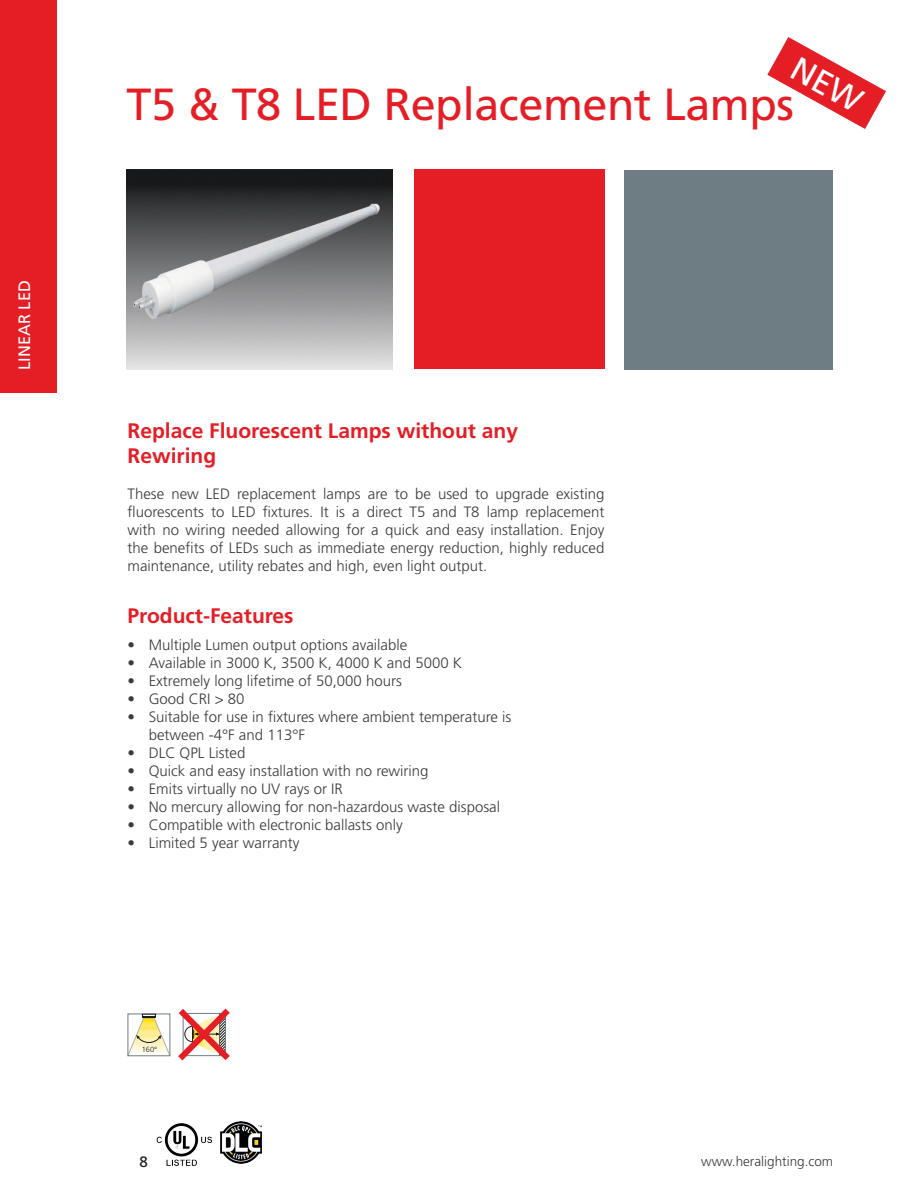
<style>
.page{position:relative;width:918px;height:1188px;background:#fff}
.page>*{position:absolute;margin:0;border:0;box-sizing:border-box;transform-origin:0 0}
.t1{font:45px "Frutiger";letter-spacing:-.01em;color:#e51e26}
.Überschrift{font:700 21px/25.2px "Frutiger";color:#e51e26}
.t2{font:16.5px "Frutiger";color:#fff}
.Text{font:300 15px/18px "Frutiger";color:#3a3a3a;text-align:justify}
.t3{font:15px "Frutiger";color:#1b1a1a}
.E-Mail{font:300 13.5px "Frutiger";color:#3a3a3a}
.t4{font:300 7.5px "Frutiger";color:#1b1a1a}
</style>
<div class="page">
<svg style="left:128px;top:1008px;width:102px;height:53px"></svg>
<div style="left:414px;top:169px;width:190px;height:200px;background:#e51e26"></div>
<img style="left:156px;top:1123px;width:57px;height:43px">
<img style="left:126px;top:170px;width:266px;height:200px">
<div style="left:625px;top:171px;width:208px;height:199px;background:#6e7c83"></div>
<img style="left:220px;top:1122px;width:42px;height:41px">
<div style="left:0;top:0;width:56px;height:392px;background:#e51e26"></div>
<svg style="left:767px;top:37px;width:119px;height:92px"></svg>
<p class="t2" style="left:15px;top:370px;width:91px;rotate:-90deg">LINEAR LED</p>
<p class="t1" style="left:126px;top:78px;width:669px">T5 &amp; T8 LED Replacement Lamps</p>
<p class="Überschrift" style="left:128px;top:418px;width:392px">Replace Fluorescent Lamps without any<br>Rewiring</p>
<p class="Text" style="left:128px;top:485px;width:478px">These new LED replacement lamps are to be used to upgrade existing fluorescents to LED fixtures. It is a direct T5 and T8 lamp replacement with no wiring needed allowing for a quick and easy installation. Enjoy the benefits of LEDs such as immediate energy reduction, highly reduced maintenance, utility rebates and high, even light output.</p>
<p class="Überschrift" style="left:128px;top:603px;width:168px">Product-Features</p>
<p class="Text" style="left:128px;top:636px;width:281px">• Multiple Lumen output options available</p>
<p class="Text" style="left:128px;top:654px;width:336px">• Available in 3000 K, 3500 K, 4000 K and 5000 K</p>
<p class="Text" style="left:128px;top:672px;width:276px">• Extremely long lifetime of 50,000 hours</p>
<p class="Text" style="left:128px;top:690px;width:118px">• Good CRI &gt; 80</p>
<p class="Text" style="left:128px;top:708px;width:385px">• Suitable for use in fixtures where ambient temperature is</p>
<p class="Text" style="left:149px;top:726px;width:158px">between -4°F and 113°F</p>
<p class="Text" style="left:128px;top:744px;width:119px">• DLC QPL Listed</p>
<p class="Text" style="left:128px;top:762px;width:303px">• Quick and easy installation with no rewiring</p>
<p class="Text" style="left:128px;top:780px;width:217px">• Emits virtually no UV rays or IR</p>
<p class="Text" style="left:128px;top:798px;width:374px">• No mercury allowing for non-hazardous waste disposal</p>
<p class="Text" style="left:128px;top:816px;width:277px">• Compatible with electronic ballasts only</p>
<p class="Text" style="left:128px;top:834px;width:174px">• Limited 5 year warranty</p>
<p class="t4" style="left:142px;top:1045px;width:17px">160°</p>
<p class="t3" style="left:140px;top:1153px;width:10px">8</p>
<p class="E-Mail" style="left:701px;top:1154px;width:134px">www.heralighting.com</p>
</div>
